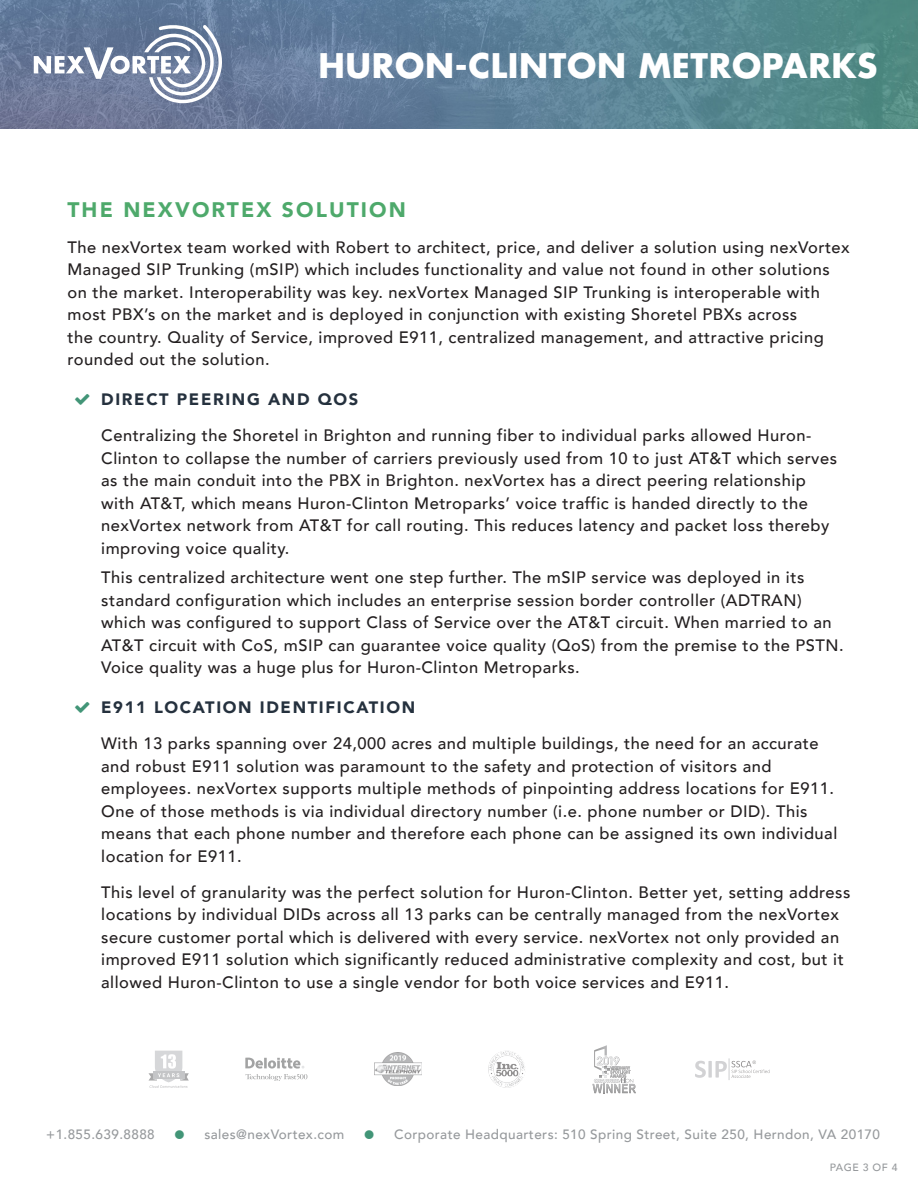
<style>
.page{position:relative;width:918px;height:1188px;background:#fff}
.page>*{position:absolute;margin:0;border:0;box-sizing:border-box;transform-origin:0 0}
.t1{font:700 33px "Futura Std";letter-spacing:.02em;color:#fff}
.Subhead{font:900 21px "Avenir";letter-spacing:.1em;color:#4ea96b}
.Body_Text__no_header{font:500 16.5px/22.5px "Avenir";letter-spacing:.03em;color:#231f20}
.Body_Text{font:500 16.5px/22.5px "Avenir";letter-spacing:.03em;color:#231f20}
.t2{font:900 16.5px "Avenir";letter-spacing:.1em;color:#25313e}
.t3{font:500 13.5px "Avenir";letter-spacing:.03em;color:#96999c}
.t4{font:500 10.5px "Avenir";letter-spacing:.05em;color:#96999c}
</style>
<div class="page">
<svg style="left:245px;top:1058px;width:62px;height:23px"></svg>
<svg style="left:695px;top:1058px;width:75px;height:22px"></svg>
<img style="left:488px;top:1051px;width:37px;height:37px">
<img style="left:374px;top:1053px;width:47px;height:33px">
<svg style="left:592px;top:1045px;width:44px;height:48px"></svg>
<svg style="left:148px;top:1051px;width:41px;height:37px"></svg>
<img style="left:0;top:0;width:918px;height:128px">
<svg style="left:34px;top:25px;width:190px;height:78px"></svg>
<h1 class="t1" style="left:318px;top:44px;width:561px">HURON-CLINTON METROPARKS</h1>
<p class="Subhead" style="left:68px;top:191px;width:340px">THE NEXVORTEX SOLUTION</p>
<p class="Body_Text__no_header" style="left:68px;top:235px;width:784px">The nexVortex team worked with Robert to architect, price, and deliver a solution using nexVortex Managed SIP Trunking (mSIP) which includes functionality and value not found in other solutions on the market. Interoperability was key. nexVortex Managed SIP Trunking is interoperable with most PBX’s on the market and is deployed in conjunction with existing Shoretel PBXs across<br>the country. Quality of Service, improved E911, centralized management, and attractive pricing rounded out the solution.</p>
<p class="t2" style="left:101px;top:385px;width:259px">DIRECT PEERING AND QOS</p>
<p class="Body_Text" style="left:101px;top:423px;width:737px">Centralizing the Shoretel in Brighton and running fiber to individual parks allowed Huron-Clinton to collapse the number of carriers previously used from 10 to just AT&amp;T which serves as the main conduit into the PBX in Brighton. nexVortex has a direct peering relationship with AT&amp;T, which means Huron-Clinton Metroparks’ voice traffic is handed directly to the nexVortex network from AT&amp;T for call routing. This reduces latency and packet loss thereby improving voice quality.</p>
<p class="Body_Text__no_header" style="left:101px;top:565px;width:744px">This centralized architecture went one step further. The mSIP service was deployed in its standard configuration which includes an enterprise session border controller (ADTRAN) which was configured to support Class of Service over the AT&amp;T circuit. When married to an AT&amp;T circuit with CoS, mSIP can guarantee voice quality (QoS) from the premise to the PSTN.<br>Voice quality was a huge plus for Huron-Clinton Metroparks.</p>
<p class="t2" style="left:101px;top:693px;width:315px">E911 LOCATION IDENTIFICATION</p>
<p class="Body_Text__no_header" style="left:101px;top:731px;width:738px">With 13 parks spanning over 24,000 acres and multiple buildings, the need for an accurate and robust E911 solution was paramount to the safety and protection of visitors and employees. nexVortex supports multiple methods of pinpointing address locations for E911.<br>One of those methods is via individual directory number (i.e. phone number or DID). This means that each phone number and therefore each phone can be assigned its own individual location for E911.</p>
<p class="Body_Text__no_header" style="left:101px;top:880px;width:751px">This level of granularity was the perfect solution for Huron-Clinton. Better yet, setting address locations by individual DIDs across all 13 parks can be centrally managed from the nexVortex secure customer portal which is delivered with every service. nexVortex not only provided an improved E911 solution which significantly reduced administrative complexity and cost, but it allowed Huron-Clinton to use a single vendor for both voice services and E911.</p>
<p class="t3" style="left:46px;top:1123px;width:110px">+1.855.639.8888</p>
<p class="t3" style="left:204px;top:1123px;width:141px">sales@nexVortex.com</p>
<p class="t3" style="left:394px;top:1123px;width:487px">Corporate Headquarters: 510 Spring Street, Suite 250, Herndon, VA 20170</p>
<p class="t4" style="left:830px;top:1158px;width:69px">PAGE 3 OF 4</p>
</div>
